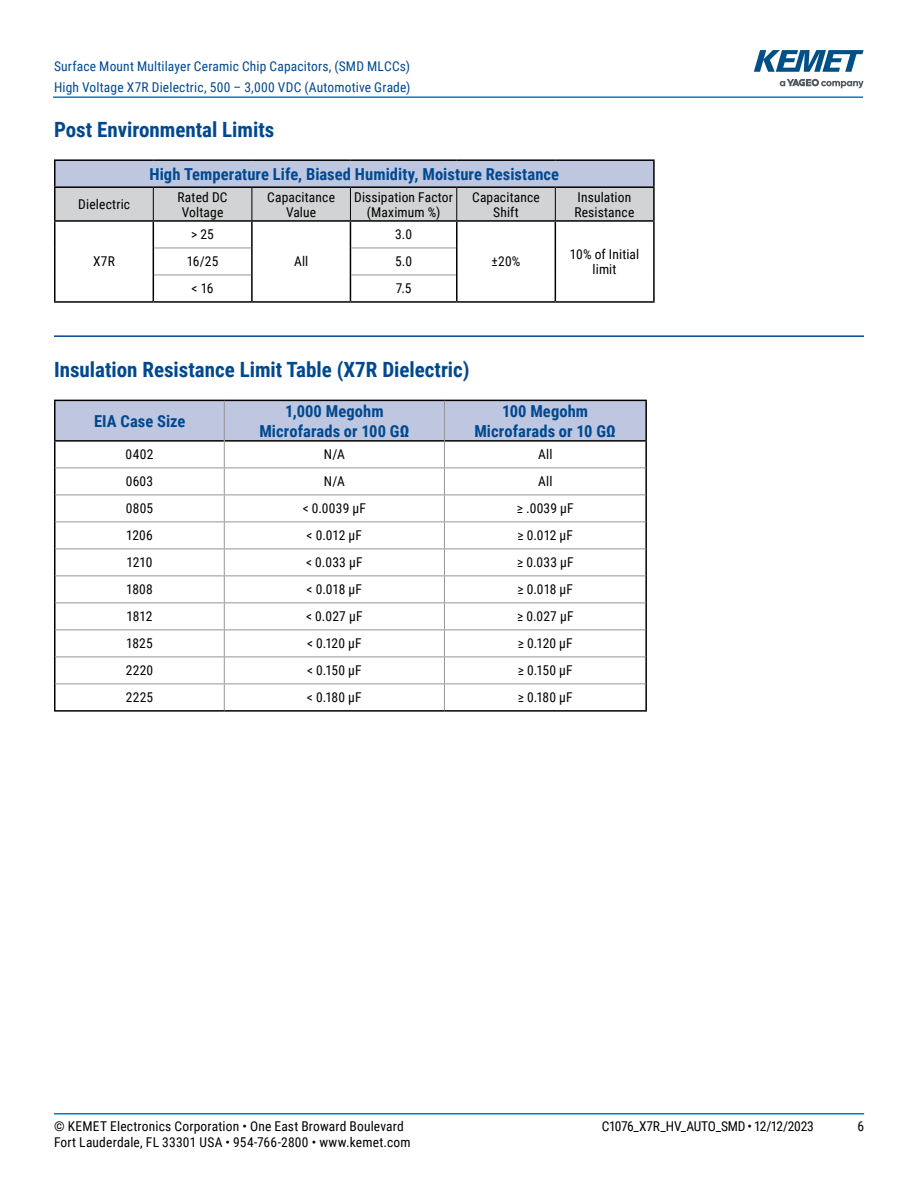
<style>
.page{position:relative;width:918px;height:1188px;background:#fff}
.page>*{position:absolute;margin:0;border:0;box-sizing:border-box;transform-origin:0 0}
.t1{font:700 21px "Roboto Condensed";color:#004990}
.t2{font:700 16.5px/19.8px "Roboto Condensed";letter-spacing:.005em;color:#004990;text-align:center}
.t3{font:13.5px/15px "Roboto Condensed";letter-spacing:.015em;color:#000;text-align:center}
.t4{font:13.5px/21px "Roboto Condensed";letter-spacing:.015em;color:#004990}
.t5{font:13.5px "Roboto Condensed";letter-spacing:-.025em;color:#000}
</style>
<div class="page">
<hr style="left:54px;top:1113px;width:810px;height:2px;background:#007dc3">
<hr style="left:53px;top:96px;width:810px;height:2px;background:#007dc3">
<svg style="left:780px;top:79px;width:84px;height:9px"></svg>
<svg style="left:754px;top:50px;width:110px;height:22px"></svg>
<hr style="left:54px;top:335px;width:810px;height:2px;background:#004990">
<div style="left:55px;top:160px;width:599px;height:27px;background:#bfc6e0"></div>
<hr style="left:54px;top:220px;width:99px;height:2px;background:#000">
<hr style="left:555px;top:220px;width:100px;height:2px;background:#000">
<svg style="left:55px;top:188px;width:599px;height:113px"></svg>
<hr style="left:54px;top:159px;width:99px;height:2px;background:#000">
<hr style="left:54px;top:161px;width:2px;height:25px;background:#000">
<hr style="left:153px;top:159px;width:99px;height:2px;background:#000">
<hr style="left:252px;top:159px;width:98px;height:2px;background:#000">
<hr style="left:350px;top:159px;width:107px;height:2px;background:#000">
<hr style="left:457px;top:159px;width:98px;height:2px;background:#000">
<hr style="left:555px;top:159px;width:100px;height:2px;background:#000">
<hr style="left:653px;top:161px;width:2px;height:25px;background:#000">
<hr style="left:54px;top:186px;width:99px;height:2px;background:#000">
<hr style="left:54px;top:188px;width:2px;height:32px;background:#000">
<hr style="left:153px;top:186px;width:99px;height:2px;background:#000">
<hr style="left:252px;top:186px;width:98px;height:2px;background:#000">
<hr style="left:350px;top:186px;width:107px;height:2px;background:#000">
<hr style="left:457px;top:186px;width:98px;height:2px;background:#000">
<hr style="left:555px;top:186px;width:100px;height:2px;background:#000">
<hr style="left:653px;top:188px;width:2px;height:32px;background:#000">
<hr style="left:54px;top:222px;width:2px;height:26px;background:#000">
<hr style="left:653px;top:222px;width:2px;height:26px;background:#000">
<hr style="left:54px;top:248px;width:2px;height:27px;background:#000">
<hr style="left:653px;top:248px;width:2px;height:27px;background:#000">
<hr style="left:54px;top:275px;width:2px;height:26px;background:#000">
<hr style="left:653px;top:275px;width:2px;height:26px;background:#000">
<hr style="left:54px;top:301px;width:99px;height:2px;background:#000">
<hr style="left:153px;top:301px;width:99px;height:2px;background:#000">
<hr style="left:252px;top:301px;width:98px;height:2px;background:#000">
<hr style="left:350px;top:301px;width:107px;height:2px;background:#000">
<hr style="left:457px;top:301px;width:98px;height:2px;background:#000">
<hr style="left:555px;top:301px;width:100px;height:2px;background:#000">
<hr style="left:154px;top:248px;width:97px;height:1px;background:#939598">
<hr style="left:351px;top:248px;width:105px;height:1px;background:#939598">
<hr style="left:154px;top:275px;width:97px;height:1px;background:#939598">
<hr style="left:351px;top:275px;width:105px;height:1px;background:#939598">
<hr style="left:153px;top:188px;width:1px;height:32px;background:#000">
<hr style="left:252px;top:188px;width:1px;height:32px;background:#000">
<hr style="left:350px;top:188px;width:1px;height:32px;background:#000">
<hr style="left:456px;top:188px;width:1px;height:32px;background:#000">
<hr style="left:555px;top:188px;width:1px;height:32px;background:#000">
<hr style="left:54px;top:442px;width:2px;height:26px;background:#000">
<hr style="left:645px;top:442px;width:2px;height:26px;background:#000">
<hr style="left:54px;top:468px;width:2px;height:27px;background:#000">
<hr style="left:645px;top:468px;width:2px;height:27px;background:#000">
<hr style="left:54px;top:495px;width:2px;height:27px;background:#000">
<hr style="left:645px;top:495px;width:2px;height:27px;background:#000">
<hr style="left:54px;top:522px;width:2px;height:27px;background:#000">
<hr style="left:645px;top:522px;width:2px;height:27px;background:#000">
<hr style="left:54px;top:549px;width:2px;height:27px;background:#000">
<hr style="left:645px;top:549px;width:2px;height:27px;background:#000">
<hr style="left:54px;top:576px;width:2px;height:27px;background:#000">
<hr style="left:645px;top:576px;width:2px;height:27px;background:#000">
<hr style="left:54px;top:603px;width:2px;height:27px;background:#000">
<hr style="left:645px;top:603px;width:2px;height:27px;background:#000">
<hr style="left:54px;top:630px;width:2px;height:27px;background:#000">
<hr style="left:645px;top:630px;width:2px;height:27px;background:#000">
<hr style="left:54px;top:657px;width:2px;height:27px;background:#000">
<hr style="left:645px;top:657px;width:2px;height:27px;background:#000">
<hr style="left:54px;top:684px;width:2px;height:26px;background:#000">
<hr style="left:645px;top:684px;width:2px;height:26px;background:#000">
<hr style="left:54px;top:710px;width:170px;height:2px;background:#000">
<hr style="left:224px;top:710px;width:220px;height:2px;background:#000">
<hr style="left:444px;top:710px;width:203px;height:2px;background:#000">
<hr style="left:54px;top:400px;width:170px;height:1px;background:#000">
<hr style="left:54px;top:401px;width:2px;height:39px;background:#000">
<hr style="left:444px;top:400px;width:203px;height:1px;background:#000">
<hr style="left:645px;top:401px;width:2px;height:39px;background:#000">
<hr style="left:54px;top:440px;width:170px;height:2px;background:#000">
<hr style="left:445px;top:440px;width:202px;height:2px;background:#000">
<svg style="left:55px;top:400px;width:591px;height:310px"></svg>
<p class="t4" style="left:54px;top:55px;width:358px">Surface Mount Multilayer Ceramic Chip Capacitors, (SMD MLCCs)<br>High Voltage X7R Dielectric, 500 – 3,000 VDC (Automotive Grade)</p>
<h1 class="t1" style="left:54px;top:115px;width:222px">Post Environmental Limits</h1>
<p class="t2" style="left:149px;top:164px;width:411px">High Temperature Life, Biased Humidity, Moisture Resistance</p>
<p class="t3" style="left:78px;top:196px;width:53px">Dielectric</p>
<p class="t3" style="left:178px;top:189px;width:52px">Rated DC<br>Voltage</p>
<p class="t3" style="left:267px;top:189px;width:69px">Capacitance<br>Value</p>
<p class="t3" style="left:354px;top:189px;width:100px">Dissipation Factor (Maximum %)</p>
<p class="t3" style="left:472px;top:189px;width:69px">Capacitance<br>Shift</p>
<p class="t3" style="left:575px;top:189px;width:61px;text-align:left">Insulation<br>Resistance</p>
<p class="t3" style="left:93px;top:254px;width:23px">X7R</p>
<p class="t3" style="left:191px;top:227px;width:24px">&gt; 25</p>
<p class="t3" style="left:395px;top:227px;width:18px">3.0</p>
<p class="t3" style="left:492px;top:254px;width:30px">±20%</p>
<p class="t3" style="left:570px;top:246px;width:71px">10% of Initial limit</p>
<p class="t3" style="left:294px;top:254px;width:16px">All</p>
<p class="t3" style="left:187px;top:254px;width:33px">16/25</p>
<p class="t3" style="left:395px;top:254px;width:18px">5.0</p>
<p class="t3" style="left:192px;top:281px;width:23px">&lt; 16</p>
<p class="t3" style="left:396px;top:281px;width:17px">7.5</p>
<h1 class="t1" style="left:54px;top:355px;width:417px">Insulation Resistance Limit Table (X7R Dielectric)</h1>
<p class="t2" style="left:94px;top:410px;width:93px">EIA Case Size</p>
<p class="t2" style="left:259px;top:401px;width:152px">1,000 Megohm<br>Microfarads or 100 GΩ</p>
<p class="t2" style="left:474px;top:401px;width:143px">100 Megohm<br>Microfarads or 10 GΩ</p>
<p class="t3" style="left:126px;top:447px;width:29px">0402</p>
<p class="t3" style="left:324px;top:447px;width:22px">N/A</p>
<p class="t3" style="left:538px;top:447px;width:16px">All</p>
<p class="t3" style="left:126px;top:474px;width:29px">0603</p>
<p class="t3" style="left:324px;top:474px;width:22px">N/A</p>
<p class="t3" style="left:538px;top:474px;width:16px">All</p>
<p class="t3" style="left:126px;top:501px;width:29px">0805</p>
<p class="t3" style="left:303px;top:501px;width:65px">&lt; 0.0039 µF</p>
<p class="t3" style="left:517px;top:501px;width:58px">≥ .0039 µF</p>
<p class="t3" style="left:126px;top:528px;width:28px">1206</p>
<p class="t3" style="left:307px;top:528px;width:57px">&lt; 0.012 µF</p>
<p class="t3" style="left:518px;top:528px;width:57px">≥ 0.012 µF</p>
<p class="t3" style="left:127px;top:555px;width:27px">1210</p>
<p class="t3" style="left:306px;top:555px;width:58px">&lt; 0.033 µF</p>
<p class="t3" style="left:517px;top:555px;width:58px">≥ 0.033 µF</p>
<p class="t3" style="left:126px;top:582px;width:28px">1808</p>
<p class="t3" style="left:307px;top:582px;width:57px">&lt; 0.018 µF</p>
<p class="t3" style="left:518px;top:582px;width:57px">≥ 0.018 µF</p>
<p class="t3" style="left:127px;top:609px;width:27px">1812</p>
<p class="t3" style="left:306px;top:609px;width:58px">&lt; 0.027 µF</p>
<p class="t3" style="left:517px;top:609px;width:58px">≥ 0.027 µF</p>
<p class="t3" style="left:126px;top:636px;width:28px">1825</p>
<p class="t3" style="left:307px;top:636px;width:56px">&lt; 0.120 µF</p>
<p class="t3" style="left:518px;top:636px;width:56px">≥ 0.120 µF</p>
<p class="t3" style="left:126px;top:663px;width:29px">2220</p>
<p class="t3" style="left:307px;top:663px;width:56px">&lt; 0.150 µF</p>
<p class="t3" style="left:518px;top:663px;width:56px">≥ 0.150 µF</p>
<p class="t3" style="left:126px;top:690px;width:29px">2225</p>
<p class="t3" style="left:307px;top:690px;width:56px">&lt; 0.180 µF</p>
<p class="t3" style="left:518px;top:690px;width:56px">≥ 0.180 µF</p>
<p class="t3" style="left:54px;top:1118px;width:351px">© KEMET Electronics Corporation • One East Broward Boulevard</p>
<p class="t5" style="left:602px;top:1116px;width:214px">C1076_X7R_HV_AUTO_SMD • 12/12/2023</p>
<p class="t3" style="left:857px;top:1118px;width:8px">6</p>
<p class="t3" style="left:54px;top:1134px;width:358px">Fort Lauderdale, FL 33301 USA • 954-766-2800 • www.kemet.com</p>
</div>
